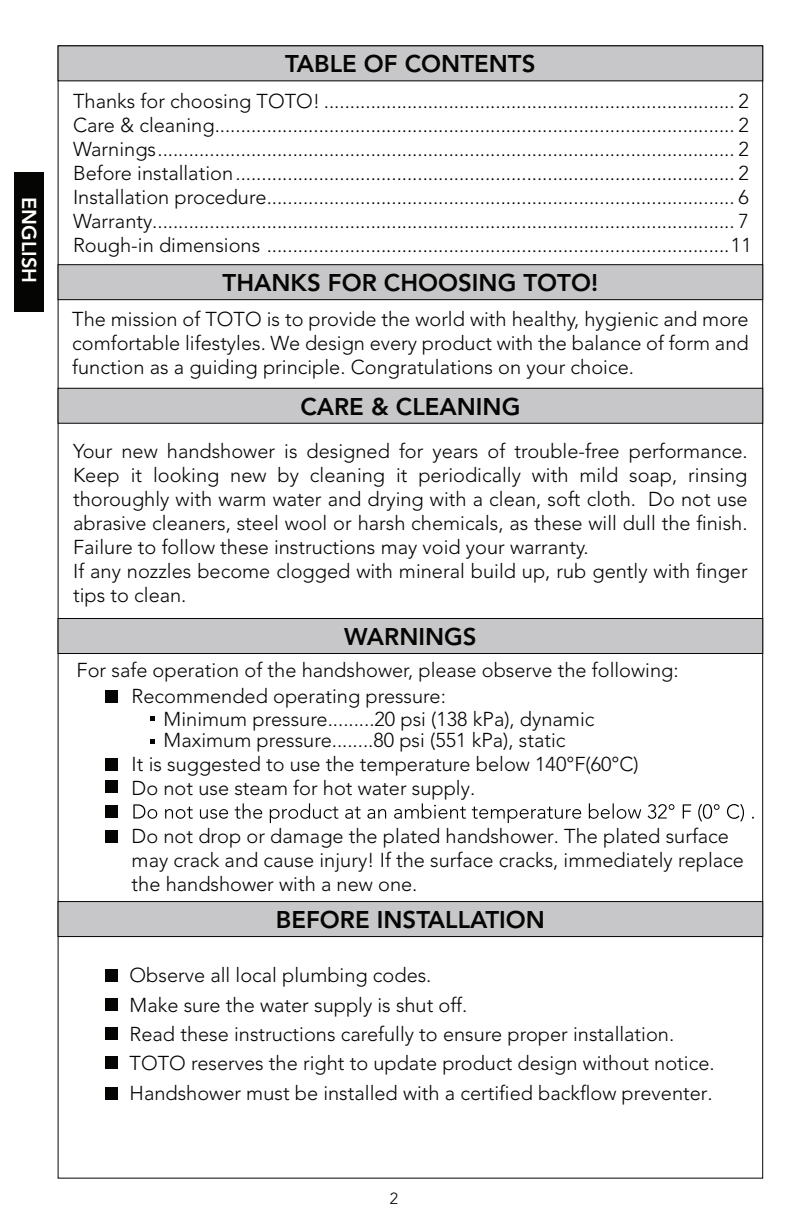
<style>
.page{position:relative;width:792px;height:1224px;background:#fff}
.page>*{position:absolute;margin:0;border:0;box-sizing:border-box;transform-origin:0 0}
.t1{font:800 24px "Avenir LT Std";color:#050504}
.t2{font:300 20px/24px "Avenir LT Std";color:#050504}
.t3{font:800 20px "Avenir LT Std";color:#fff}
.t4{font:300 16px "Avenir LT Std";color:#050504}
</style>
<div class="page">
<div style="left:15px;top:173px;width:29px;height:139px;background:#050604"></div>
<div style="left:58px;top:46px;width:705px;height:35px;background:#c7c7c9"></div>
<div style="left:58px;top:45px;width:705px;height:36px;border:1px solid #050504"></div>
<div style="left:58px;top:265px;width:705px;height:35px;background:#c7c7c9"></div>
<div style="left:58px;top:264px;width:705px;height:36px;border:1px solid #050504"></div>
<div style="left:58px;top:902px;width:705px;height:35px;background:#c7c7c9"></div>
<div style="left:58px;top:901px;width:705px;height:36px;border:1px solid #050504"></div>
<div style="left:58px;top:618px;width:705px;height:36px;background:#c7c7c9"></div>
<div style="left:58px;top:618px;width:705px;height:36px;border:1px solid #050504"></div>
<svg style="left:133px;top:803px;width:621px;height:20px"></svg>
<div style="left:58px;top:388px;width:705px;height:35px;background:#c7c7c9"></div>
<div style="left:58px;top:388px;width:705px;height:36px;border:1px solid #050504"></div>
<div style="left:105px;top:690px;width:13px;height:13px;background:#050504"></div>
<div style="left:105px;top:780px;width:13px;height:13px;background:#050504"></div>
<div style="left:105px;top:758px;width:13px;height:13px;background:#050504"></div>
<svg style="left:150px;top:716px;width:5px;height:5px"></svg>
<svg style="left:150px;top:739px;width:5px;height:5px"></svg>
<div style="left:105px;top:805px;width:13px;height:13px;background:#050504"></div>
<div style="left:105px;top:830px;width:13px;height:13px;background:#050504"></div>
<div style="left:105px;top:969px;width:13px;height:13px;background:#050504"></div>
<div style="left:105px;top:998px;width:13px;height:13px;background:#050504"></div>
<div style="left:105px;top:1027px;width:13px;height:13px;background:#050504"></div>
<div style="left:105px;top:1056px;width:13px;height:13px;background:#050504"></div>
<div style="left:105px;top:1087px;width:13px;height:13px;background:#050504"></div>
<p class="t3" style="left:41px;top:197px;width:87px;rotate:90deg">ENGLISH</p>
<p class="t1" style="left:285px;top:50px;width:252px">TABLE OF CONTENTS</p>
<p class="t2" style="left:73px;top:89px;width:680px">Thanks for choosing TOTO! ............................................................................... 2<br>Care &amp; cleaning.................................................................................................... 2<br>Warnings............................................................................................................... 2<br>Before installation................................................................................................ 2<br>Installation procedure.......................................................................................... 6<br>Warranty................................................................................................................ 7<br>Rough-in dimensions .........................................................................................11</p>
<p class="t1" style="left:223px;top:269px;width:377px">THANKS FOR CHOOSING TOTO!</p>
<p class="t2" style="left:72px;top:307px;width:678px;text-align:justify">The mission of TOTO is to provide the world with healthy, hygienic and more comfortable lifestyles. We design every product with the balance of form and function as a guiding principle. Congratulations on your choice.</p>
<p class="t1" style="left:300px;top:392px;width:221px">CARE &amp; CLEANING</p>
<p class="t2" style="left:73px;top:439px;width:676px">Your new handshower is designed for years of trouble-free performance.<br>Keep it looking new by cleaning it periodically with mild soap, rinsing thoroughly with warm water and drying with a clean, soft cloth. Do not use abrasive cleaners, steel wool or harsh chemicals, as these will dull the finish.<br>Failure to follow these instructions may void your warranty.<br>If any nozzles become clogged with mineral build up, rub gently with finger tips to clean.</p>
<p class="t1" style="left:344px;top:623px;width:134px">WARNINGS</p>
<p class="t2" style="left:132px;top:657px;width:548px;line-height:26px;text-indent:-55px">For safe operation of the handshower, please observe the following:<br>Recommended operating pressure:</p>
<p class="t2" style="left:164px;top:709px;width:432px;line-height:21.2px">Minimum pressure.........20 psi (138 kPa), dynamic<br>Maximum pressure........80 psi (551 kPa), static</p>
<p class="t2" style="left:132px;top:752px;width:509px">It is suggested to use the temperature below 140°F(60°C)<br>Do not use steam for hot water supply.</p>
<p class="t2" style="left:132px;top:824px;width:614px">Do not drop or damage the plated handshower. The plated surface may crack and cause injury! If the surface cracks, immediately replace the handshower with a new one.</p>
<p class="t1" style="left:276px;top:906px;width:270px">BEFORE INSTALLATION</p>
<p class="t2" style="left:130px;top:961px;width:587px;line-height:29.2px">Observe all local plumbing codes.<br>Make sure the water supply is shut off.<br>Read these instructions carefully to ensure proper installation.<br>TOTO reserves the right to update product design without notice.</p>
<p class="t2" style="left:130px;top:1081px;width:585px">Handshower must be installed with a certified backflow preventer.</p>
<p class="t4" style="left:390px;top:1189px;width:10px">2</p>
</div>
